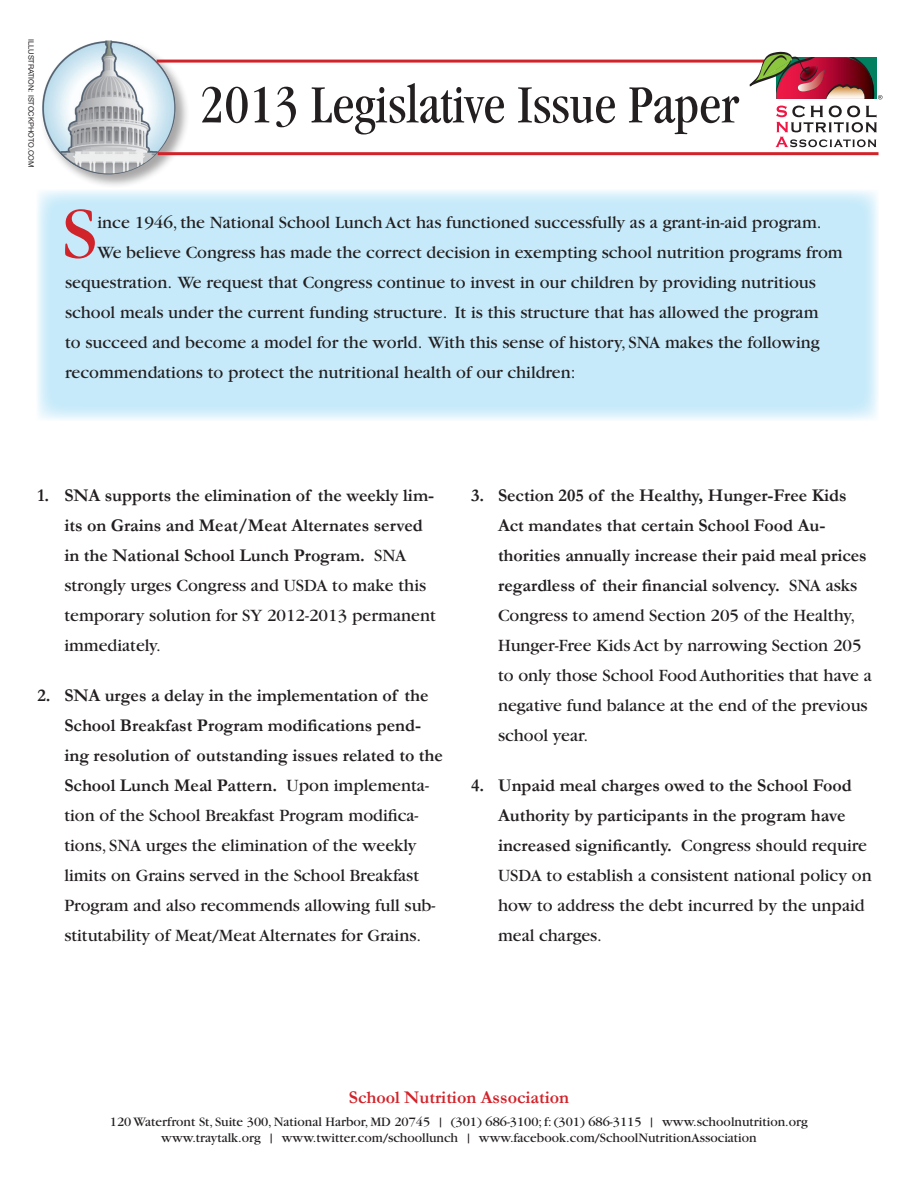
<style>
.page{position:relative;width:918px;height:1188px;background:#fff}
.page>*{position:absolute;margin:0;border:0;box-sizing:border-box;transform-origin:0 0}
.t1{font:77.25px "Garamond";color:#d1232a}
.t2{font:condensed 55.5px "Garamond";color:#231f20}
.t3{font:18px/30px "Garamond";color:#231f20}
.t4{font:700 18px/30px "Garamond";color:#231f20}
.t5{font:700 18px "Garamond";color:#d1232a}
.t6{font:13.5px/16.2px "Garamond";color:#231f20;text-align:center}
.t7{font:7.5px "Helvetica Neue";color:#231f20}
.s1{font-weight:400}
.s2{font-weight:700}
</style>
<div class="page">
<div style="left:40px;top:39px;width:150px;height:150px;background:#231f20;opacity:.4"></div>
<img style="left:41px;top:40px;width:135px;height:134px;border-radius:67px">
<hr style="left:157px;top:60px;width:607px;height:3px;background:#d1232a">
<hr style="left:158px;top:152px;width:721px;height:3px;background:#d1232a">
<div style="left:37px;top:190px;width:842px;height:231px;background:#c6eafa"></div>
<svg style="left:776px;top:106px;width:101px;height:41px"></svg>
<svg style="left:750px;top:52px;width:132px;height:47px"></svg>
<p class="t7" style="left:36px;top:39px;width:130px;rotate:90deg">ILLUSTRATION: ISTOCKPHOTO.COM</p>
<h2 class="t2" style="left:200px;top:74px;width:541px">2013 Legislative Issue Paper</h2>
<h1 class="t1" style="left:62px;top:193px;width:37px">S</h1>
<p class="t3" style="left:98px;top:207px;width:726px">ince 1946, the National School Lunch Act has functioned successfully as a grant-in-aid program.</p>
<p class="t3" style="left:98px;top:237px;width:747px">We believe Congress has made the correct decision in exempting school nutrition programs from</p>
<p class="t3" style="left:65px;top:267px;width:752px">sequestration. We request that Congress continue to invest in our children by providing nutritious</p>
<p class="t3" style="left:65px;top:297px;width:755px">school meals under the current funding structure. It is this structure that has allowed the program</p>
<p class="t3" style="left:65px;top:327px;width:756px">to succeed and become a model for the world. With this sense of history, SNA makes the following</p>
<p class="t3" style="left:65px;top:357px;width:512px">recommendations to protect the nutritional health of our children:</p>
<p class="t4" style="left:64px;top:480px;width:373px;text-indent:-27px">1. SNA supports the elimination of the weekly lim&shy;its on Grains and Meat/Meat Alternates served in the National School Lunch Program. <span class="s1">SNA strongly urges Congress and USDA to make this temporary solution for SY 2012-2013 permanent immediately.</span></p>
<p class="t3" style="left:64px;top:681px;width:380px;text-indent:-27px"><span class="s2">2. SNA urges a delay in the implementation of the School Breakfast Program modifications pend&shy;ing resolution of outstanding issues related to the School Lunch Meal Pattern.</span> Upon implementa&shy;tion of the School Breakfast Program modifica&shy;tions, SNA urges the elimination of the weekly limits on Grains served in the School Breakfast Program and also recommends allowing full sub&shy;stitutability of Meat/Meat Alternates for Grains.</p>
<p class="t3" style="left:498px;top:481px;width:375px;text-indent:-27px"><span class="s2">3. Section 205 of the Healthy, Hunger-Free Kids Act mandates that certain School Food Au&shy;thorities annually increase their paid meal prices regardless of their financial solvency.</span> SNA asks Congress to amend Section 205 of the Healthy, Hunger-Free Kids Act by narrowing Section 205 to only those School Food Authorities that have a negative fund balance at the end of the previous school year.</p>
<p class="t3" style="left:498px;top:771px;width:375px;text-indent:-27px"><span class="s2">4. Unpaid meal charges owed to the School Food Authority by participants in the program have increased significantly.</span> Congress should require USDA to establish a consistent national policy on how to address the debt incurred by the unpaid meal charges.</p>
<p class="t5" style="left:349px;top:1086px;width:222px">School Nutrition Association</p>
<p class="t6" style="left:110px;top:1113px;width:700px">120 Waterfront St, Suite 300, National Harbor, MD 20745 | (301) 686-3100; f: (301) 686-3115 | www.schoolnutrition.org www.traytalk.org | www.twitter.com/schoollunch | www.facebook.com/SchoolNutritionAssociation</p>
</div>
